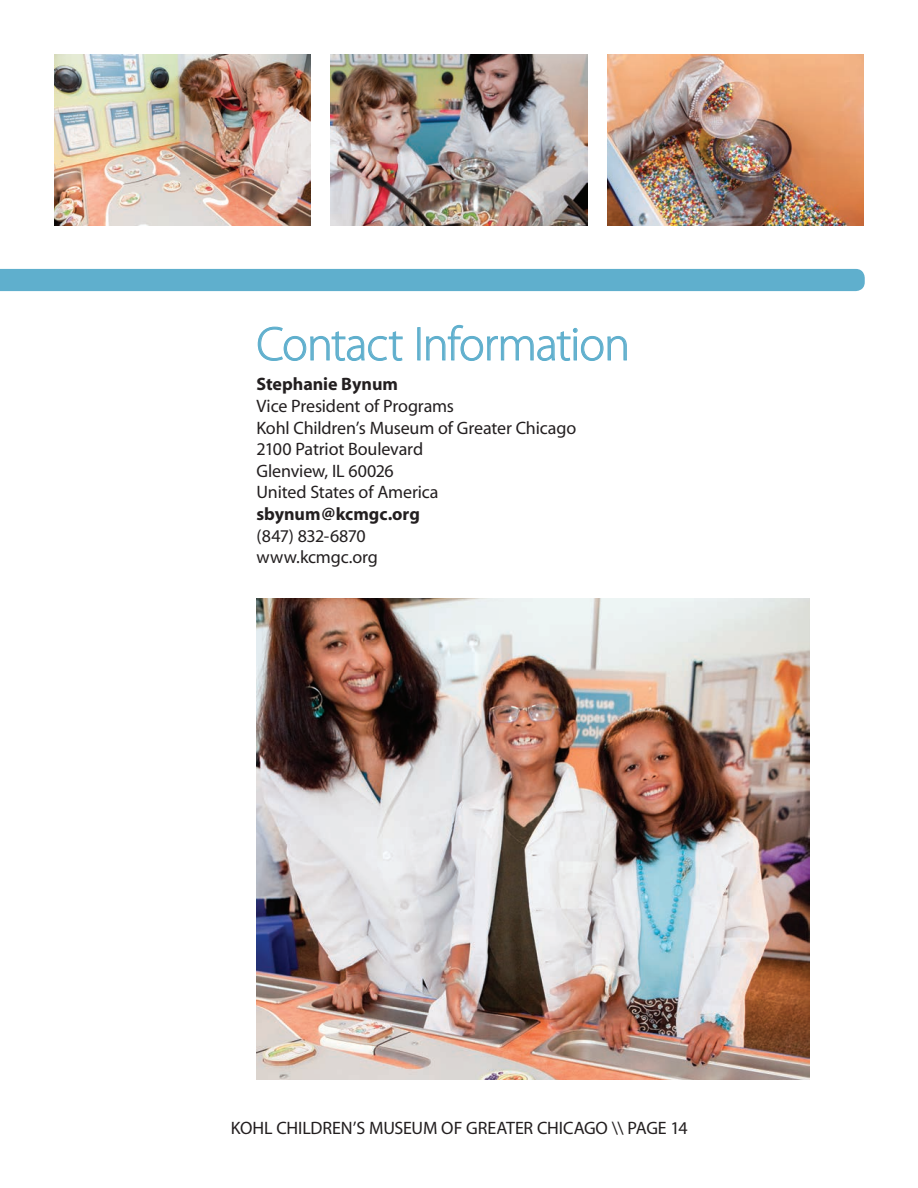
<style>
.page{position:relative;width:918px;height:1188px;background:#fff}
.page>*{position:absolute;margin:0;border:0;box-sizing:border-box;transform-origin:0 0}
.t1{font:300 48px "Myriad Pro";letter-spacing:-.02em;color:#5fafcd}
.t2{font:18px/21.6px "Myriad";letter-spacing:-.01em;color:#231f20}
.t3{font:700 18px "Myriad";color:#231f20}
</style>
<div class="page">
<div style="left:0;top:269px;width:865px;height:22px;background:#5fafcd"></div>
<svg style="left:258px;top:326px;width:145px;height:35px"></svg>
<div style="left:417px;top:327px;width:3px;height:33px;border:1px solid #5fafcd"></div>
<svg style="left:426px;top:325px;width:201px;height:36px"></svg>
<img style="left:331px;top:54px;width:256px;height:171px">
<img style="left:54px;top:54px;width:257px;height:171px">
<img style="left:607px;top:54px;width:257px;height:171px">
<img style="left:256px;top:599px;width:554px;height:481px">
<h1 class="t1" style="left:256px;top:315px;width:375px">Contact Information</h1>
<p class="t3" style="left:256px;top:375px;width:143px">Stephanie Bynum</p>
<p class="t2" style="left:256px;top:396px;width:321px">Vice President of Programs<br>Kohl Children’s Museum of Greater Chicago<br>2100 Patriot Boulevard<br>Glenview, IL 60026<br>United States of America</p>
<p class="t3" style="left:256px;top:505px;width:165px">sbynum@kcmgc.org</p>
<p class="t2" style="left:256px;top:526px;width:123px">(847) 832-6870 www.kcmgc.org</p>
<p class="t2" style="left:231px;top:1118px;width:458px">KOHL CHILDREN’S MUSEUM OF GREATER CHICAGO \\ PAGE 14</p>
</div>
